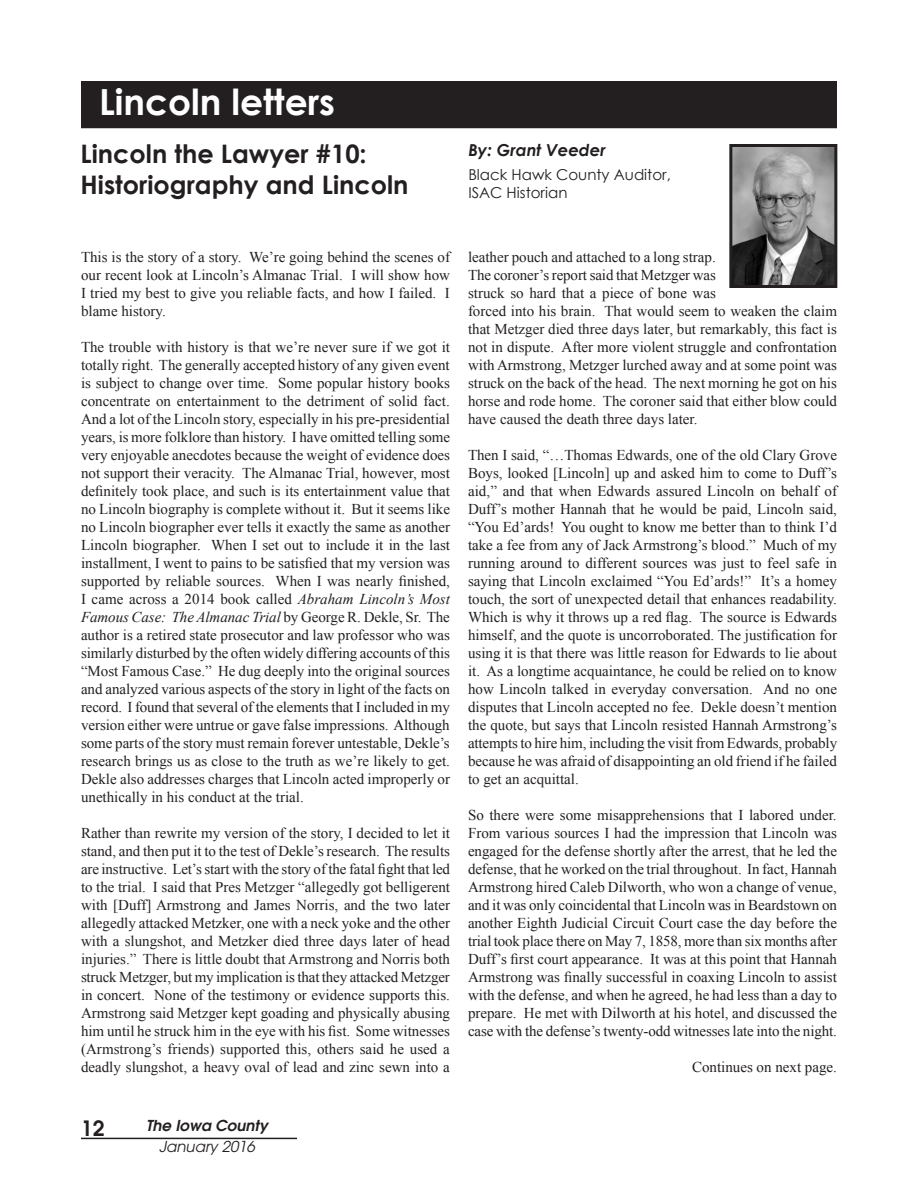
<style>
.page{position:relative;width:918px;height:1188px;background:#fff}
.page>*{position:absolute;margin:0;border:0;box-sizing:border-box;transform-origin:0 0}
.t1{font:700 36px "Century Gothic";color:#fff}
.t2{font:700 25.5px/30.6px "Century Gothic";color:#231f20}
.t3{font:600 21px "Avant Garde";color:#231f20}
.t4{font:italic 700 16.5px "Century Gothic";color:#231f20}
.t5{font:15px/18px "Times New Roman";color:#231f20;text-align:justify}
.t6{font:15px/18px "Century Gothic";color:#231f20}
.t7{font:italic 600 15px "Avant Garde";color:#231f20}
.t8{font:italic 15px "Avant Garde";color:#231f20}
.s1{font-style:italic}
</style>
<div class="page">
<hr style="left:81px;top:1138px;width:216px;height:1px;background:#231f20">
<div style="left:82px;top:82px;width:754px;height:46px;background:#231f20"></div>
<div style="left:81px;top:81px;width:756px;height:47px;border:2px solid #231f20"></div>
<img style="left:733px;top:148px;width:100px;height:136px">
<div style="left:729px;top:144px;width:108px;height:144px;border:3px solid #231f20"></div>
<h1 class="t1" style="left:99px;top:75px;width:238px">Lincoln letters</h1>
<h2 class="t2" style="left:81px;top:137px;width:329px">Lincoln the Lawyer #10:<br>Historiography and Lincoln</h2>
<p class="t4" style="left:468px;top:138px;width:139px">By: Grant Veeder</p>
<p class="t6" style="left:468px;top:166px;width:204px">Black Hawk County Auditor,<br>ISAC Historian</p>
<p class="t5" style="left:81px;top:248px;width:370px">This is the story of a story. We’re going behind the scenes of our recent look at Lincoln’s Almanac Trial. I will show how I tried my best to give you reliable facts, and how I failed. I blame history.</p>
<p class="t5" style="left:81px;top:338px;width:371px">The trouble with history is that we’re never sure if we got it totally right. The generally accepted history of any given event is subject to change over time. Some popular history books concentrate on entertainment to the detriment of solid fact.<br>And a lot of the Lincoln story, especially in his pre-presidential years, is more folklore than history. I have omitted telling some very enjoyable anecdotes because the weight of evidence does not support their veracity. The Almanac Trial, however, most definitely took place, and such is its entertainment value that no Lincoln biography is complete without it. But it seems like no Lincoln biographer ever tells it exactly the same as another Lincoln biographer. When I set out to include it in the last installment, I went to pains to be satisfied that my version was supported by reliable sources. When I was nearly finished, I came across a 2014 book called <span class="s1">Abraham Lincoln’s Most Famous Case: The Almanac Trial</span> by George R. Dekle, Sr. The author is a retired state prosecutor and law professor who was similarly disturbed by the often widely differing accounts of this “Most Famous Case.” He dug deeply into the original sources and analyzed various aspects of the story in light of the facts on record. I found that several of the elements that I included in my version either were untrue or gave false impressions. Although some parts of the story must remain forever untestable, Dekle’s research brings us as close to the truth as we’re likely to get.<br>Dekle also addresses charges that Lincoln acted improperly or unethically in his conduct at the trial.</p>
<p class="t5" style="left:81px;top:824px;width:371px">Rather than rewrite my version of the story, I decided to let it stand, and then put it to the test of Dekle’s research. The results are instructive. Let’s start with the story of the fatal fight that led to the trial. I said that Pres Metzger “allegedly got belligerent with [Duff] Armstrong and James Norris, and the two later allegedly attacked Metzker, one with a neck yoke and the other with a slungshot, and Metzker died three days later of head injuries.” There is little doubt that Armstrong and Norris both struck Metzger, but my implication is that they attacked Metzger in concert. None of the testimony or evidence supports this.<br>Armstrong said Metzger kept goading and physically abusing him until he struck him in the eye with his fist. Some witnesses (Armstrong’s friends) supported this, others said he used a deadly slungshot, a heavy oval of lead and zinc sewn into a</p>
<p class="t5" style="left:468px;top:248px;width:371px;text-align:left">leather pouch and attached to a long strap.<br>The coroner’s report said that Metzger was<br>struck so hard that a piece of bone was<br>forced into his brain. That would seem to weaken the claim that Metzger died three days later, but remarkably, this fact is not in dispute. After more violent struggle and confrontation with Armstrong, Metzger lurched away and at some point was struck on the back of the head. The next morning he got on his horse and rode home. The coroner said that either blow could have caused the death three days later.</p>
<p class="t5" style="left:468px;top:446px;width:371px">Then I said, “…Thomas Edwards, one of the old Clary Grove Boys, looked [Lincoln] up and asked him to come to Duff’s aid,” and that when Edwards assured Lincoln on behalf of Duff’s mother Hannah that he would be paid, Lincoln said, “You Ed’ards! You ought to know me better than to think I’d take a fee from any of Jack Armstrong’s blood.” Much of my running around to different sources was just to feel safe in saying that Lincoln exclaimed “You Ed’ards!” It’s a homey touch, the sort of unexpected detail that enhances readability.<br>Which is why it throws up a red flag. The source is Edwards himself, and the quote is uncorroborated. The justification for using it is that there was little reason for Edwards to lie about it. As a longtime acquaintance, he could be relied on to know how Lincoln talked in everyday conversation. And no one disputes that Lincoln accepted no fee. Dekle doesn’t mention the quote, but says that Lincoln resisted Hannah Armstrong’s attempts to hire him, including the visit from Edwards, probably because he was afraid of disappointing an old friend if he failed to get an acquittal.</p>
<p class="t5" style="left:468px;top:806px;width:371px">So there were some misapprehensions that I labored under.<br>From various sources I had the impression that Lincoln was engaged for the defense shortly after the arrest, that he led the defense, that he worked on the trial throughout. In fact, Hannah Armstrong hired Caleb Dilworth, who won a change of venue, and it was only coincidental that Lincoln was in Beardstown on another Eighth Judicial Circuit Court case the day before the trial took place there on May 7, 1858, more than six months after Duff’s first court appearance. It was at this point that Hannah Armstrong was finally successful in coaxing Lincoln to assist with the defense, and when he agreed, he had less than a day to prepare. He met with Dilworth at his hotel, and discussed the case with the defense’s twenty-odd witnesses late into the night.</p>
<p class="t5" style="left:692px;top:1058px;width:146px">Continues on next page.</p>
<h3 class="t3" style="left:81px;top:1114px;width:25px">12</h3>
<p class="t7" style="left:146px;top:1116px;width:123px">The Iowa County</p>
<p class="t8" style="left:159px;top:1138px;width:97px">January 2016</p>
</div>
